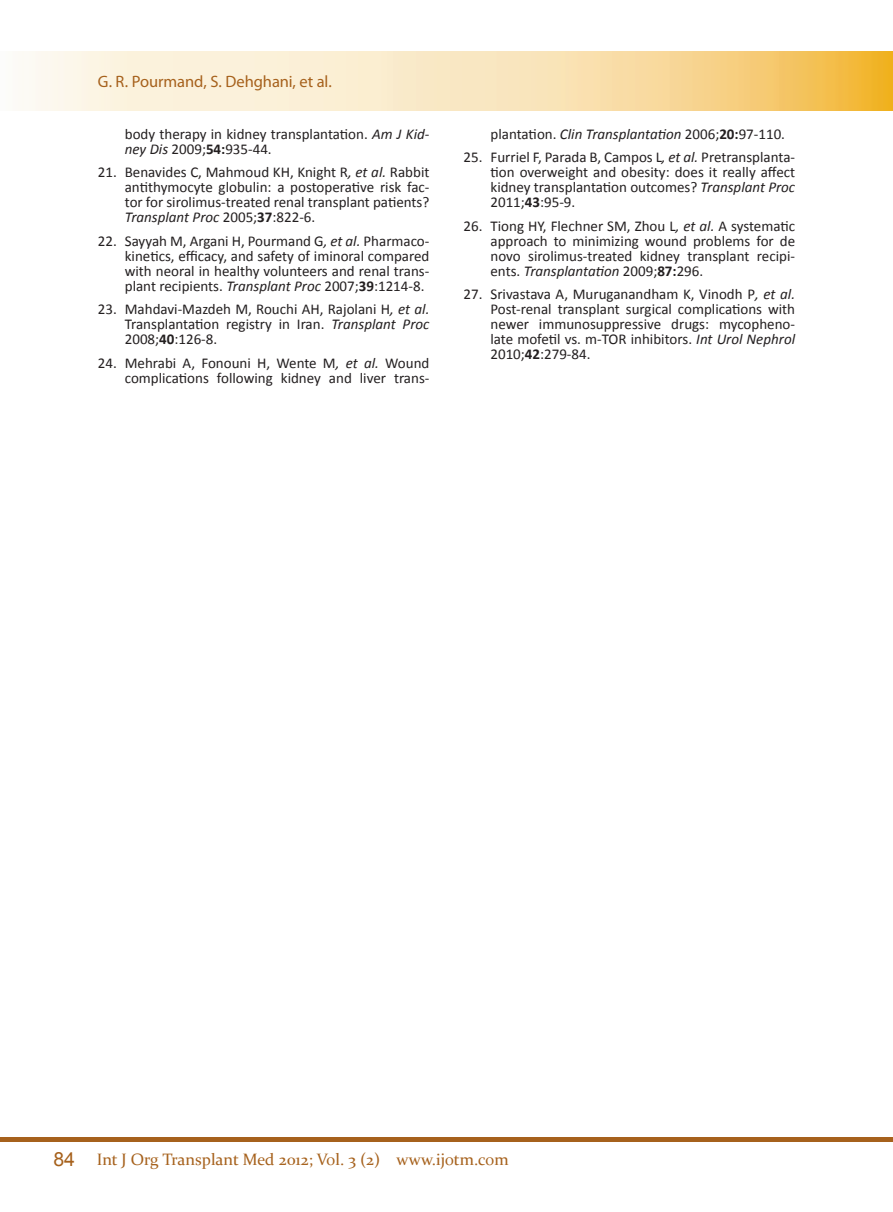
<style>
.page{position:relative;width:893px;height:1212px;background:#fff}
.page>*{position:absolute;margin:0;border:0;box-sizing:border-box;transform-origin:0 0}
.t1{font:16.5px "Constantia";color:#a6611c}
.Runnig_Author{font:16.5px "Myriad Pro";letter-spacing:-.005em;color:#a6611c}
.t2{font:15px/15px "Calibri";color:#231f20;text-align:justify}
.s1{font-style:italic}
.s2{font-weight:700}
.s3{font-family:"Arial";font-size:19.5px}
</style>
<div class="page">
<div style="left:0;top:1137px;width:893px;height:5px;background:#a6611c"></div>
<img style="left:22px;top:52px;width:871px;height:59px">
<p class="Runnig_Author" style="left:98px;top:72px;width:236px">G. R. Pourmand, S. Dehghani, et al.</p>
<p class="t2" style="left:125px;top:126px;width:306px">body therapy in kidney transplantation. <span class="s1">Am J Kid&shy;ney Dis</span> 2009;<span class="s2">54:</span>935-44.</p>
<p class="t2" style="left:125px;top:165px;width:306px;text-indent:-27px">21. Benavides C, Mahmoud KH, Knight R<span class="s1">, et al.</span> Rabbit antithymocyte globulin: a postoperative risk fac&shy;tor for sirolimus-treated renal transplant patients?<br><span class="s1">Transplant Proc</span> 2005;<span class="s2">37</span>:822-6.</p>
<p class="t2" style="left:125px;top:233px;width:306px;text-indent:-27px">22. Sayyah M, Argani H, Pourmand G<span class="s1">, et al.</span> Pharmaco&shy;kinetics, efficacy, and safety of iminoral compared with neoral in healthy volunteers and renal trans&shy;plant recipients. <span class="s1">Transplant Proc</span> 2007;<span class="s2">39</span>:1214-8.</p>
<p class="t2" style="left:125px;top:302px;width:306px;text-indent:-27px">23. Mahdavi-Mazdeh M, Rouchi AH, Rajolani H<span class="s1">, et al.<br></span>Transplantation registry in Iran. <span class="s1">Transplant Proc </span>2008;<span class="s2">40</span>:126-8.</p>
<p class="t2" style="left:98px;top:355px;width:333px;text-align:right">24. Mehrabi A, Fonouni H, Wente M<span class="s1">, et al.</span> Wound complications following kidney and liver trans-</p>
<p class="t2" style="left:490px;top:126px;width:296px">plantation. <span class="s1">Clin Transplantation</span> 2006;<span class="s2">20:</span>97-110.</p>
<p class="t2" style="left:490px;top:150px;width:306px;text-indent:-27px">25. Furriel F, Parada B, Campos L<span class="s1">, et al.</span> Pretransplanta&shy;tion overweight and obesity: does it really affect kidney transplantation outcomes? <span class="s1">Transplant Proc </span>2011;<span class="s2">43</span>:95-9.</p>
<p class="t2" style="left:490px;top:218px;width:306px;text-indent:-27px">26. Tiong HY, Flechner SM, Zhou L<span class="s1">, et al.</span> A systematic approach to minimizing wound problems for de novo sirolimus-treated kidney transplant recipi&shy;ents. <span class="s1">Transplantation</span> 2009;<span class="s2">87:</span>296.</p>
<p class="t2" style="left:490px;top:287px;width:306px;text-indent:-27px">27. Srivastava A, Muruganandham K, Vinodh P<span class="s1">, et al.<br></span>Post-renal transplant surgical complications with newer immunosuppressive drugs: mycopheno&shy;late mofetil vs. m-TOR inhibitors. <span class="s1">Int Urol Nephrol </span>2010;<span class="s2">42</span>:279-84.</p>
<p class="t1" style="left:53px;top:1148px;width:457px"><span class="s3">84</span> Int J Org Transplant Med 2012; Vol. 3 (2) www.ijotm.com</p>
</div>
